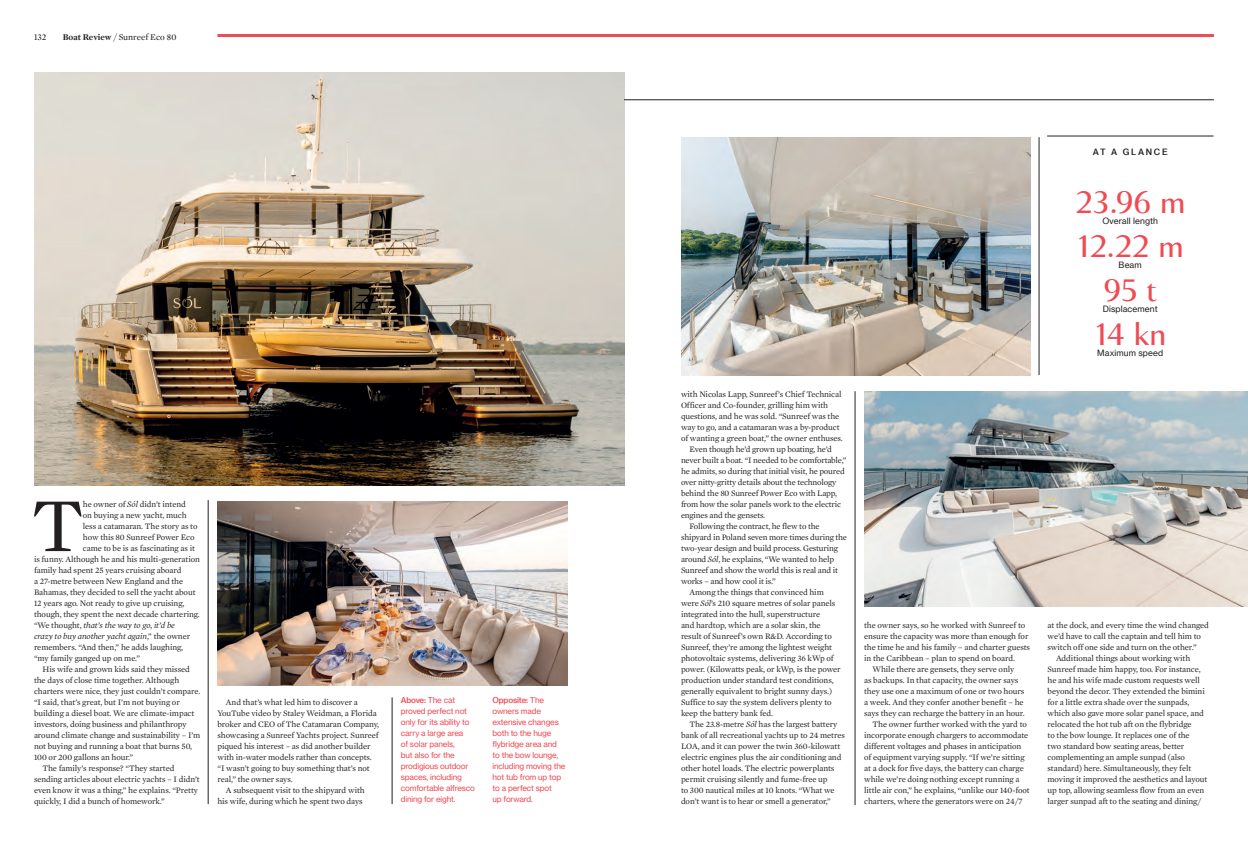
<style>
.page{position:relative;width:1248px;height:842px;background:#fff}
.page>*{position:absolute;margin:0;border:0;box-sizing:border-box;transform-origin:0 0}
.t1{font:77.6px "Mercury Text G1";color:#231f20}
.t2{font:500 30px "Accent Graphic";letter-spacing:-.04em;color:#ef4b54}
.t3{font:9px "Mercury Display";color:#231f20}
.t4{font:8.5px/11px "Mercury Text G1";letter-spacing:-.01em;color:#231f20}
.t5{font:italic 8.5px "Mercury Text G1";letter-spacing:-.01em;color:#231f20}
.t6{font:8.5px "N Haas Grotesk TX Pro 55 Rg";letter-spacing:.01em;color:#231f20}
.t7{font:8.5px "N Haas Grotesk TX Pro 65 Md";letter-spacing:.2em;color:#231f20}
.t8{font:8px/11px "N Haas Grotesk TX Pro 55 Rg";letter-spacing:-.02em;color:#ef4b54}
.t9{font:8px "N Haas Grotesk TX Pro 65 Md";letter-spacing:-.03em;color:#ef4b54}
.s1{font-weight:700}
.s2{font-style:italic}
.s3{font-style:normal}
.s4{font-family:"N Haas Grotesk TX Pro 55 Rg"}
.s5{font-family:"N Haas Grotesk TX Pro 65 Md"}
</style>
<div class="page">
<hr style="left:1046px;top:136px;width:167px;height:1px;background:#231f20">
<hr style="left:1038px;top:137px;width:1px;height:238px;background:#231f20">
<img style="left:864px;top:391px;width:383px;height:215px">
<hr style="left:392px;top:697px;width:1px;height:107px;background:#231f20">
<hr style="left:854px;top:391px;width:1px;height:414px;background:#231f20">
<img style="left:34px;top:72px;width:590px;height:413px">
<img style="left:217px;top:501px;width:350px;height:184px">
<img style="left:682px;top:137px;width:348px;height:238px">
<hr style="left:208px;top:500px;width:1px;height:304px;background:#231f20">
<hr style="left:217px;top:34px;width:996px;height:3px;background:#ef4b54">
<hr style="left:624px;top:100px;width:589px;height:1px;background:#231f20">
<p class="t3" style="left:34px;top:32px;width:14px">132</p>
<p class="t3" style="left:63px;top:32px;width:115px"><span class="s1">Boat Review /</span> Sunreef Eco 80</p>
<p class="t1" style="left:31px;top:479px;width:54px">T</p>
<p class="t4" style="left:83px;top:499px;width:104px">he owner of <span class="s2">Sól</span> didn’t intend</p>
<p class="t4" style="left:83px;top:510px;width:105px">on buying a new yacht, much</p>
<p class="t4" style="left:83px;top:521px;width:116px">less a catamaran. The story as to</p>
<p class="t4" style="left:83px;top:532px;width:113px">how this 80 Sunreef Power Eco</p>
<p class="t4" style="left:83px;top:543px;width:113px">came to be is as fascinating as it</p>
<p class="t4" style="left:34px;top:554px;width:167px">is funny. Although he and his multi-generation</p>
<p class="t4" style="left:34px;top:565px;width:149px">family had spent 25 years cruising aboard</p>
<p class="t4" style="left:34px;top:576px;width:151px">a 27-metre between New England and the</p>
<p class="t4" style="left:34px;top:587px;width:163px">Bahamas, they decided to sell the yacht about</p>
<p class="t4" style="left:34px;top:598px;width:152px">12 years ago. Not ready to give up cruising,</p>
<p class="t4" style="left:34px;top:609px;width:167px">though, they spent the next decade chartering.</p>
<p class="t5" style="left:34px;top:620px;width:142px"><span class="s3">“We thought,</span> that’s the way to go, it’d be</p>
<p class="t5" style="left:34px;top:631px;width:158px">crazy to buy another yacht again<span class="s3">,” the owner</span></p>
<p class="t4" style="left:34px;top:642px;width:151px">remembers. “And then,” he adds laughing,</p>
<p class="t4" style="left:34px;top:653px;width:108px">“my family ganged up on me.”</p>
<p class="t4" style="left:34px;top:664px;width:168px;text-indent:8px">His wife and grown kids said they missed the days of close time together. Although charters were nice, they just couldn’t compare. “I said, that’s great, but I’m not buying or building a diesel boat. We are climate-impact investors, doing business and philanthropy around climate change and sustainability – I’m not buying and running a boat that burns 50, 100 or 200 gallons an hour.”</p>
<p class="t4" style="left:34px;top:763px;width:167px;text-indent:8px">The family’s response? “They started sending articles about electric yachts – I didn’t even know it was a thing,” he explains. “Pretty quickly, I did a bunch of homework.”</p>
<p class="t4" style="left:217px;top:697px;width:163px;text-indent:8px">And that’s what led him to discover a YouTube video by Staley Weidman, a Florida broker and CEO of The Catamaran Company, showcasing a Sunreef Yachts project. Sunreef piqued his interest – as did another builder with in-water models rather than concepts. “I wasn’t going to buy something that’s not real,” the owner says.</p>
<p class="t4" style="left:217px;top:785px;width:149px;text-align:right">A subsequent visit to the shipyard with his wife, during which he spent two days</p>
<p class="t9" style="left:401px;top:695px;width:56px">Above: <span class="s4">The cat</span></p>
<p class="t8" style="left:401px;top:706px;width:76px">proved perfect not only for its ability to carry a large area<br>of solar panels,<br>but also for the prodigious outdoor spaces, including comfortable alfresco dining for eight.</p>
<p class="t8" style="left:492px;top:695px;width:74px"><span class="s5">Opposite:</span> The owners made extensive changes both to the huge flybridge area and to the bow lounge, including moving the hot tub from up top to a perfect spot<br>up forward.</p>
<p class="t4" style="left:681px;top:389px;width:163px">with Nicolas Lapp, Sunreef’s Chief Technical Officer and Co-founder, grilling him with questions, and he was sold. “Sunreef was the way to go, and a catamaran was a by-product of wanting a green boat,” the owner enthuses.</p>
<p class="t4" style="left:681px;top:444px;width:167px;text-indent:8px">Even though he’d grown up boating, he’d never built a boat. “I needed to be comfortable,” he admits, so during that initial visit, he poured over nitty-gritty details about the technology behind the 80 Sunreef Power Eco with Lapp, from how the solar panels work to the electric engines and the gensets.</p>
<p class="t4" style="left:681px;top:521px;width:167px;text-indent:8px">Following the contract, he flew to the shipyard in Poland seven more times during the two-year design and build process. Gesturing around <span class="s2">Sól</span>, he explains, “We wanted to help Sunreef and show the world this is real and it works – and how cool it is.”</p>
<p class="t4" style="left:681px;top:587px;width:161px;text-indent:8px">Among the things that convinced him were <span class="s2">Sól</span>’s 210 square metres of solar panels integrated into the hull, superstructure<br>and hardtop, which are a solar skin, the result of Sunreef’s own R&amp;D. According to Sunreef, they’re among the lightest weight photovoltaic systems, delivering 36 kWp of power. (Kilowatts peak, or kWp, is the power production under standard test conditions, generally equivalent to bright sunny days.)<br>Suffice to say the system delivers plenty to keep the battery bank fed.</p>
<p class="t4" style="left:681px;top:719px;width:165px;text-indent:8px">The 23.8-metre <span class="s2">Sól</span> has the largest battery bank of all recreational yachts up to 24 metres LOA, and it can power the twin 360-kilowatt electric engines plus the air conditioning and other hotel loads. The electric powerplants permit cruising silently and fume-free up<br>to 300 nautical miles at 10 knots. “What we don’t want is to hear or smell a generator,”</p>
<p class="t4" style="left:864px;top:620px;width:167px">the owner says, so he worked with Sunreef to ensure the capacity was more than enough for the time he and his family – and charter guests in the Caribbean – plan to spend on board.</p>
<p class="t4" style="left:864px;top:664px;width:162px;text-indent:8px">While there are gensets, they serve only<br>as backups. In that capacity, the owner says they use one a maximum of one or two hours a week. And they confer another benefit – he says they can recharge the battery in an hour.</p>
<p class="t4" style="left:864px;top:719px;width:167px;text-indent:8px">The owner further worked with the yard to incorporate enough chargers to accommodate different voltages and phases in anticipation of equipment varying supply. “If we’re sitting at a dock for five days, the battery can charge while we’re doing nothing except running a little air con,” he explains, “unlike our 140-foot charters, where the generators were on 24/7</p>
<p class="t7" style="left:1092px;top:147px;width:76px">AT A GLANCE</p>
<p class="t2" style="left:1074px;top:184px;width:112px">23.96 m</p>
<p class="t6" style="left:1102px;top:216px;width:57px">Overall length</p>
<p class="t2" style="left:1076px;top:228px;width:109px">12.22 m</p>
<p class="t6" style="left:1118px;top:260px;width:25px">Beam</p>
<p class="t2" style="left:1103px;top:271px;width:55px">95 t</p>
<p class="t6" style="left:1102px;top:304px;width:57px">Displacement</p>
<p class="t2" style="left:1093px;top:315px;width:74px">14 kn</p>
<p class="t6" style="left:1096px;top:348px;width:68px">Maximum speed</p>
<p class="t4" style="left:1047px;top:620px;width:163px">at the dock, and every time the wind changed we’d have to call the captain and tell him to switch off one side and turn on the other.”</p>
<p class="t4" style="left:1047px;top:653px;width:161px;text-indent:8px">Additional things about working with Sunreef made him happy, too. For instance, he and his wife made custom requests well beyond the decor. They extended the bimini for a little extra shade over the sunpads, which also gave more solar panel space, and relocated the hot tub aft on the flybridge<br>to the bow lounge. It replaces one of the<br>two standard bow seating areas, better complementing an ample sunpad (also standard) here. Simultaneously, they felt moving it improved the aesthetics and layout up top, allowing seamless flow from an even larger sunpad aft to the seating and dining/</p>
</div>
